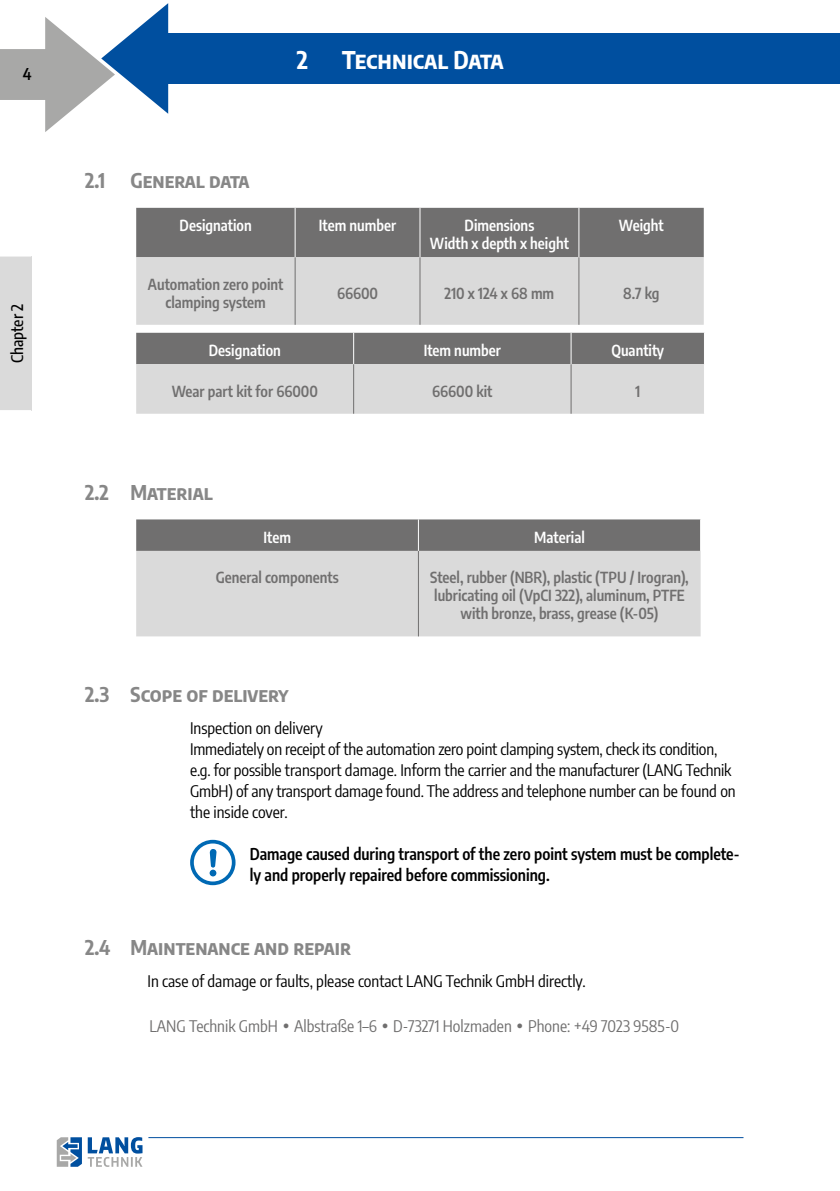
<style>
.page{position:relative;width:840px;height:1191px;background:#fff}
.page>*{position:absolute;margin:0;border:0;box-sizing:border-box;transform-origin:0 0}
.t1{font:700 24px "Encode Sans Condensed";color:#fff}
.t2{font:700 20px "Encode Sans Condensed";color:#878787}
.t3{font:16px/21px "Encode Sans Condensed";letter-spacing:-.01em;color:#000}
.t4{font:600 16px/21px "Encode Sans Condensed";color:#000}
.t5{font:16px "Encode Sans Condensed";color:#706f6f}
.t6{font:500 16px "Encode Sans Condensed";color:#000}
.t7{font:600 15px/18px "Encode Sans Condensed";color:#706f6f;text-align:center}
.t8{font:600 15px/18px "Encode Sans Condensed";color:#fff;text-align:center}
.s1{font-family:"Futura BT";font-weight:300}
</style>
<div class="page">
<div style="left:162px;top:33px;width:677px;height:51px;background:#004f9f"></div>
<svg style="left:0;top:3px;width:169px;height:129px"></svg>
<hr style="left:148px;top:1137px;width:595px;height:1px;background:#004f9f">
<svg style="left:88px;top:1137px;width:54px;height:29px"></svg>
<svg style="left:57px;top:1137px;width:25px;height:29px"></svg>
<div style="left:0;top:63px;width:57px;height:21px;background:#a8a8a7"></div>
<svg style="left:136px;top:208px;width:567px;height:117px;background:#adadad"></svg>
<hr style="left:294px;top:208px;width:1px;height:49px;background:#fff">
<hr style="left:419px;top:208px;width:1px;height:49px;background:#fff">
<hr style="left:578px;top:208px;width:1px;height:49px;background:#fff">
<hr style="left:294px;top:257px;width:1px;height:68px;background:#706f6f">
<hr style="left:419px;top:257px;width:1px;height:68px;background:#706f6f">
<hr style="left:578px;top:257px;width:1px;height:68px;background:#706f6f">
<svg style="left:136px;top:333px;width:567px;height:81px;background:#b1b1b1"></svg>
<hr style="left:353px;top:333px;width:1px;height:31px;background:#fff">
<hr style="left:570px;top:333px;width:1px;height:31px;background:#fff">
<hr style="left:353px;top:364px;width:1px;height:50px;background:#706f6f">
<hr style="left:570px;top:364px;width:1px;height:50px;background:#706f6f">
<div style="left:136px;top:519px;width:564px;height:32px;background:#706f6f"></div>
<div style="left:136px;top:551px;width:564px;height:85px;background:#dadada"></div>
<hr style="left:418px;top:519px;width:1px;height:32px;background:#fff">
<hr style="left:418px;top:551px;width:1px;height:85px;background:#706f6f">
<svg style="left:190px;top:840px;width:45px;height:45px"></svg>
<div style="left:0;top:256px;width:31px;height:154px;background:#dadada"></div>
<p class="t4" style="left:23px;top:62px;width:10px">4</p>
<p class="t6" style="left:6px;top:363px;width:61px;rotate:-90deg">Chapter 2</p>
<h1 class="t1" style="left:296px;top:42px;width:13px">2</h1>
<h1 class="t1" style="left:342px;top:42px;width:163px">Technical Data</h1>
<p class="t2" style="left:85px;top:166px;width:22px">2.1</p>
<p class="t2" style="left:130px;top:166px;width:121px">General data</p>
<p class="t8" style="left:179px;top:216px;width:73px">Designation</p>
<p class="t8" style="left:319px;top:216px;width:79px">Item number</p>
<p class="t8" style="left:430px;top:216px;width:140px">Dimensions<br>Width x depth x height</p>
<p class="t8" style="left:618px;top:216px;width:46px">Weight</p>
<p class="t7" style="left:148px;top:274px;width:137px">Automation zero point clamping system</p>
<p class="t7" style="left:337px;top:283px;width:43px">66600</p>
<p class="t7" style="left:444px;top:283px;width:111px">210 x 124 x 68 mm</p>
<p class="t7" style="left:623px;top:283px;width:38px">8.7 kg</p>
<p class="t8" style="left:209px;top:341px;width:73px">Designation</p>
<p class="t8" style="left:423px;top:341px;width:79px">Item number</p>
<p class="t8" style="left:611px;top:341px;width:54px">Quantity</p>
<p class="t7" style="left:172px;top:381px;width:147px">Wear part kit for 66000</p>
<p class="t7" style="left:432px;top:381px;width:62px">66600 kit</p>
<p class="t7" style="left:635px;top:381px;width:6px">1</p>
<p class="t2" style="left:85px;top:477px;width:129px">2.2 Material</p>
<p class="t8" style="left:263px;top:527px;width:29px">Item</p>
<p class="t8" style="left:534px;top:527px;width:52px">Material</p>
<p class="t7" style="left:216px;top:568px;width:124px">General components</p>
<p class="t7" style="left:430px;top:568px;width:260px">Steel, rubber (NBR), plastic (TPU / Irogran), lubricating oil (VpCI 322), aluminum, PTFE with bronze, brass, grease (K-05)</p>
<p class="t2" style="left:85px;top:679px;width:205px">2.3 Scope of delivery</p>
<p class="t3" style="left:190px;top:717px;width:547px">Inspection on delivery<br>Immediately on receipt of the automation zero point clamping system, check its condition, e.g. for possible transport damage. Inform the carrier and the manufacturer (LANG Technik GmbH) of any transport damage found. The address and telephone number can be found on the inside cover.</p>
<p class="t4" style="left:249px;top:842px;width:491px">Damage caused during transport of the zero point system must be complete&shy;ly and properly repaired before commissioning.</p>
<p class="t2" style="left:85px;top:932px;width:267px">2.4 Maintenance and repair</p>
<p class="t3" style="left:147px;top:969px;width:439px">In case of damage or faults, please contact LANG Technik GmbH directly.</p>
<p class="t5" style="left:149px;top:1014px;width:531px">LANG Technik GmbH <span class="s1">•</span> Albstraße 1–6 <span class="s1">•</span> D-73271 Holzmaden <span class="s1">•</span> Phone: +49 7023 9585-0</p>
</div>
